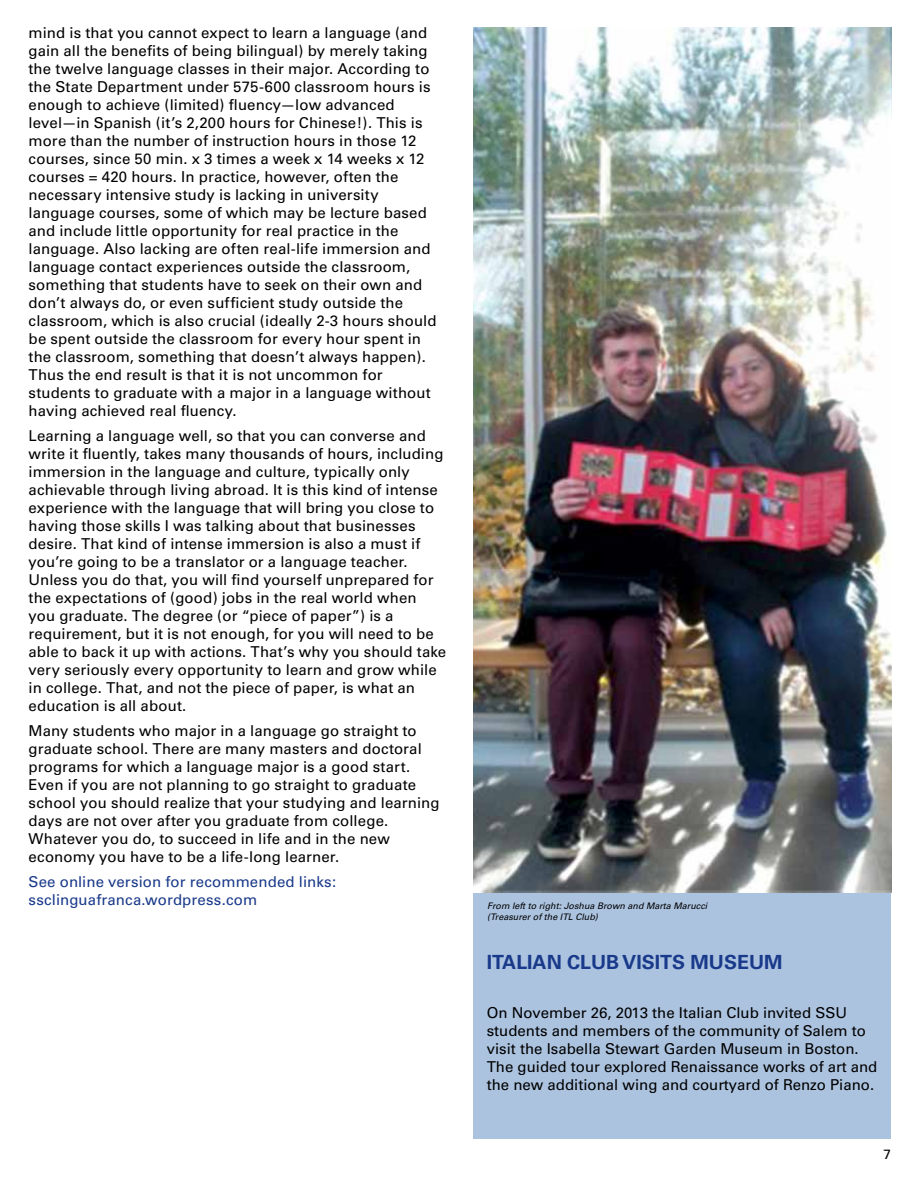
<style>
.page{position:relative;width:918px;height:1188px;background:#fff}
.page>*{position:absolute;margin:0;border:0;box-sizing:border-box;transform-origin:0 0}
.t1{font:700 19.5px "Univers";color:#19398a}
.t2{font:15px/18px "Univers";letter-spacing:.005em;color:#000}
.t3{font:15px/18px "Univers";letter-spacing:.01em;color:#19398a}
.t4{font:13.5px "Univers";color:#000}
.t5{font:italic 9px/10.8px "Univers";color:#000}
</style>
<div class="page">
<div style="left:473px;top:816px;width:418px;height:323px;background:#acc3e0"></div>
<img style="left:473px;top:27px;width:419px;height:865px">
<p class="t2" style="left:29px;top:24px;width:410px">mind is that you cannot expect to learn a language (and gain all the benefits of being bilingual) by merely taking the twelve language classes in their major. According to the State Department under 575-600 classroom hours is enough to achieve (limited) fluency—low advanced level—in Spanish (it’s 2,200 hours for Chinese!). This is more than the number of instruction hours in those 12 courses, since 50 min. x 3 times a week x 14 weeks x 12 courses = 420 hours. I n practice, however, often the necessary intensive study is lacking in university language courses, some of which may be lecture based and include little opportunity for real practice in the language. Also lacking are often real-life immersion and language contact experiences outside the classroom, something that students have to seek on their own and don’t always do, or even sufficient study outside the classroom, which is also crucial (ideally 2-3 hours should be spent outside the classroom for every hour spent in the classroom, something that doesn’t always happen).<br>Thus the end result is that it is not uncommon for students to graduate with a major in a language without having achieved real fluency.</p>
<p class="t2" style="left:29px;top:427px;width:419px">Learning a language well, so that you can converse and write it fluently, takes many thousands of hours, including immersion in the language and culture, typically only achievable through living abroad. It is this kind of intense experience with the language that will bring you close to having those skills I was talking about that businesses desire. That kind of intense immersion is also a must if you’re going to be a translator or a language teacher.<br>U nless you do that, you will find yourself unprepared for the expectations of (good) jobs in the real world when you graduate. The degree (or “piece of paper”) is a requirement, but it is not enough, for you will need to be able to back it up with actions. That’s why you should take very seriously every opportunity to learn and grow while in college. That, and not the piece of paper, is what an education is all about.</p>
<p class="t2" style="left:29px;top:722px;width:412px">Many students who major in a language go straight to graduate school. There are many masters and doctoral programs for which a language major is a good start.<br>Even if you are not planning to go straight to graduate school you should realize that your studying and learning days are not over after you graduate from college.<br>Whatever you do, to succeed in life and in the new economy you have to be a life-long learner.</p>
<p class="t3" style="left:29px;top:872px;width:309px">See online version for recommended links: ssclinguafranca.wordpress.com</p>
<p class="t5" style="left:487px;top:901px;width:222px">From left to right: Joshua Brown and Marta Marucci (Treasurer of the ITL Club)</p>
<h1 class="t1" style="left:487px;top:950px;width:295px">ITALIAN CLUB VISITS MUSEUM</h1>
<p class="t2" style="left:487px;top:1004px;width:392px">On November 26, 2013 the Italian Club invited SSU students and members of the community of Salem to visit the Isabella Stewart Garden M useum in Boston.<br>The guided tour explored Renaissance works of art and the new additional wing and courtyard of Renzo Piano.</p>
<p class="t4" style="left:883px;top:1146px;width:9px">7</p>
</div>
